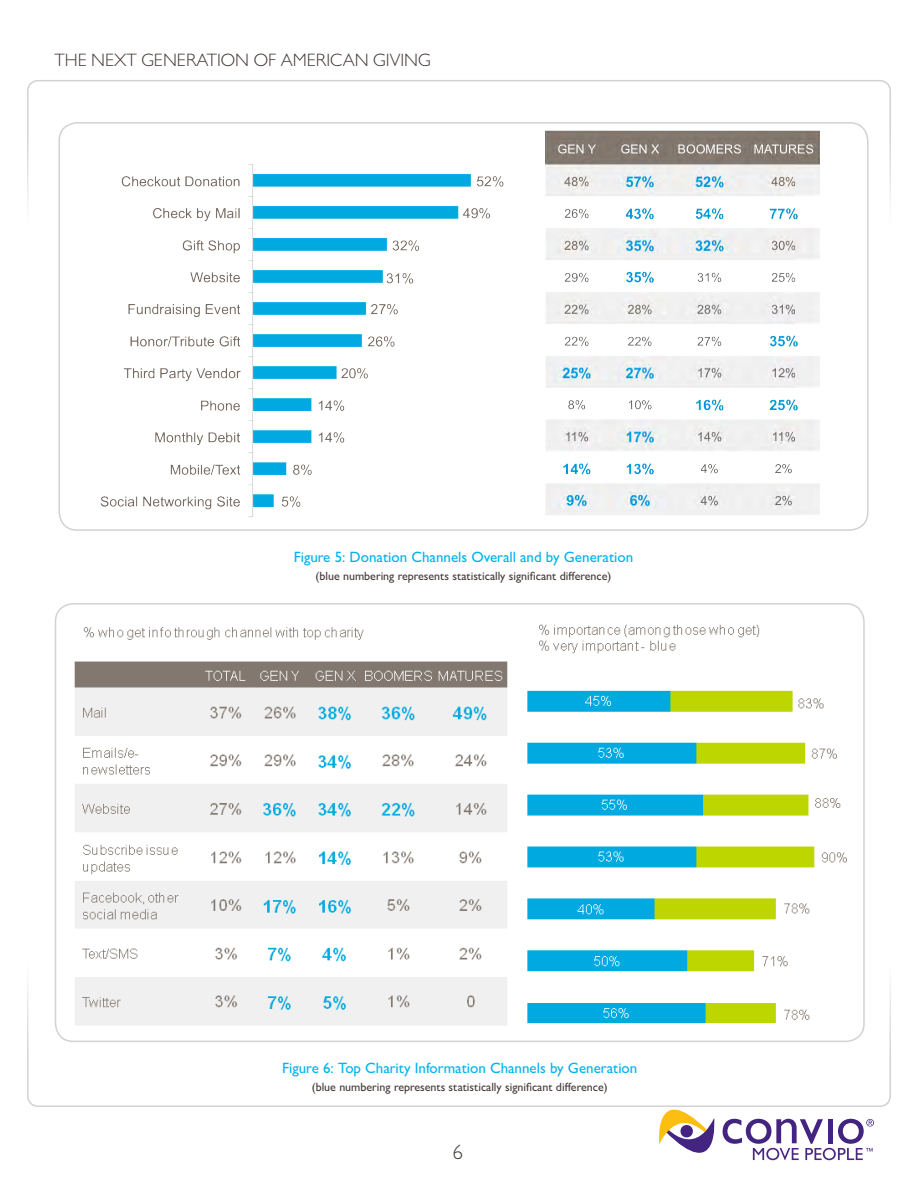
<style>
.page{position:relative;width:918px;height:1188px;background:#fff}
.page>*{position:absolute;margin:0;border:0;box-sizing:border-box;transform-origin:0 0}
.t1{font:300 21px "Gill Sans MT Pro";color:#453a37}
.t2{font:300 18px "Gill Sans MT Pro";color:#453a37}
.t3{font:500 15px "Gill Sans MT Pro";color:#00b3ee}
.t4{font:500 12px "Gill Sans MT Pro";color:#453a37}
</style>
<div class="page">
<svg style="left:27px;top:80px;width:864px;height:192px"></svg>
<svg style="left:27px;top:915px;width:864px;height:192px"></svg>
<svg style="left:653px;top:1077px;width:221px;height:84px"></svg>
<div style="left:59px;top:123px;width:809px;height:407px;background:#fff;border-radius:18px"></div>
<div style="left:59px;top:122px;width:810px;height:409px;border:2px solid #d1d2d4;border-radius:18px"></div>
<img style="left:100px;top:164px;width:404px;height:353px">
<img style="left:545px;top:130px;width:275px;height:385px">
<div style="left:55px;top:604px;width:809px;height:437px;background:#fff;border-radius:18px"></div>
<div style="left:55px;top:603px;width:810px;height:439px;border:2px solid #d1d2d4;border-radius:18px"></div>
<img style="left:74px;top:624px;width:773px;height:401px">
<h2 class="t2" style="left:54px;top:49px;width:378px">THE NEXT GENERATION OF AMERICAN GIVING</h2>
<p class="t3" style="left:294px;top:548px;width:341px">Figure 5: Donation Channels Overall and by Generation</p>
<p class="t4" style="left:316px;top:568px;width:297px">(blue numbering represents statistically significant difference)</p>
<p class="t3" style="left:282px;top:1059px;width:357px">Figure 6: Top Charity Information Channels by Generation</p>
<p class="t4" style="left:312px;top:1080px;width:297px">(blue numbering represents statistically significant difference)</p>
<h1 class="t1" style="left:452px;top:1140px;width:12px">6</h1>
</div>
